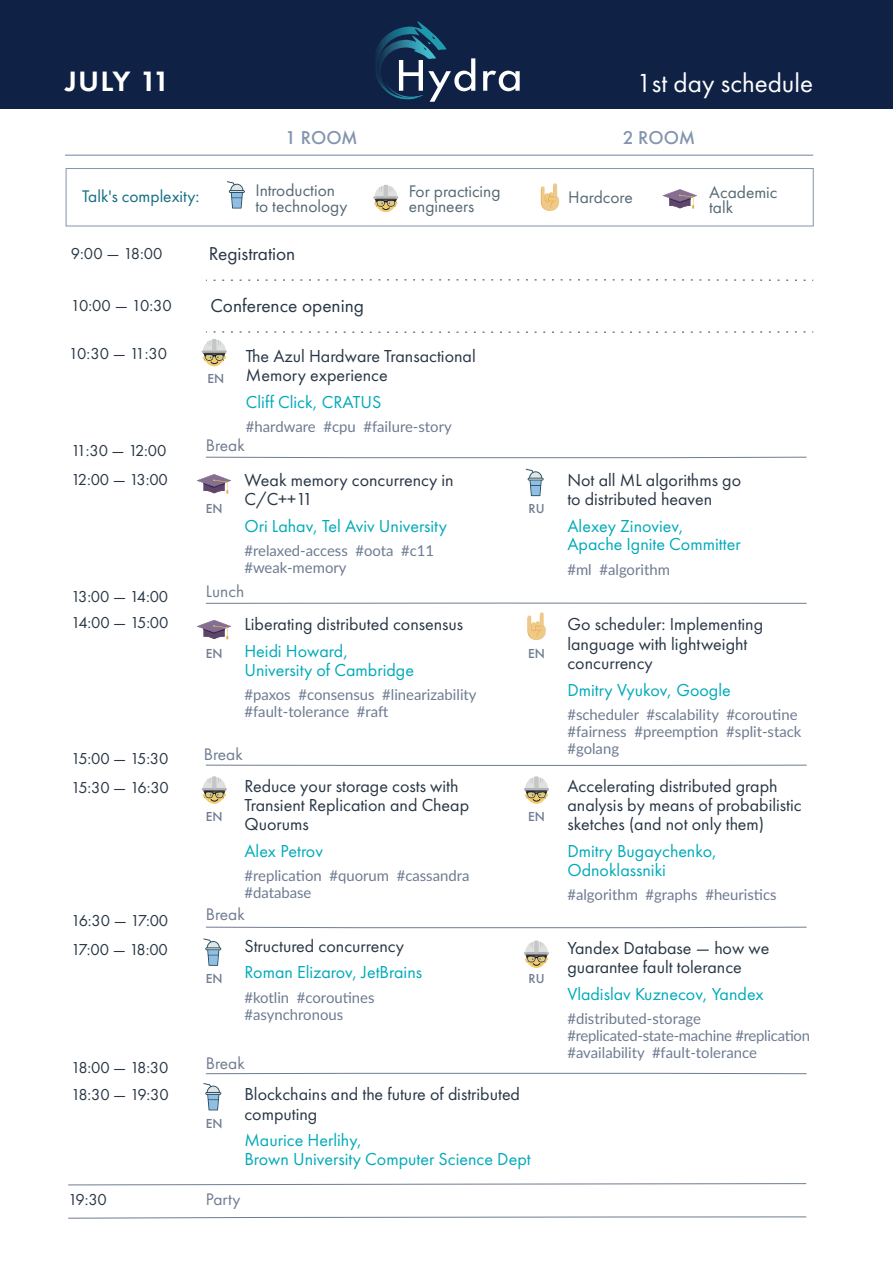
<style>
.page{position:relative;width:893px;height:1263px;background:#fff}
.page>*{position:absolute;margin:0;border:0;box-sizing:border-box;transform-origin:0 0}
.t1{font:600 29.1px "Futura PT";letter-spacing:.005em;color:#fff;scale:1.05 1}
.t2{font:27.15px "Futura PT";color:#fff}
.t3{font:19.35px "Futura PT";color:#283645}
.t4{font:500 19.35px "Futura PT";color:#8394ae}
.t5{font:18px/19.4px "Futura PT";color:#283645}
.t6{font:18px/18.8px "Futura PT";color:#00aab9}
.t7{font:17.4px/15.5px "Futura PT";color:#566973}
.t8{font:17.4px "Futura PT";color:#6e7b91}
.t9{font:17.4px "Futura PT";color:#116d84}
.t10{font:16.5px "Futura PT";letter-spacing:-.01em;color:#283645}
.t11{font:14.85px/16.8px "Lato";color:#6e7b91}
.t12{font:500 13.5px "Futura PT";color:#6e7b91}
</style>
<div class="page">
<div style="left:0;top:0;width:893px;height:109px;background:#102146"></div>
<svg style="left:68px;top:1216px;width:739px;height:3px"></svg>
<svg style="left:68px;top:1183px;width:739px;height:3px"></svg>
<svg style="left:205px;top:456px;width:602px;height:2px"></svg>
<svg style="left:205px;top:602px;width:602px;height:2px"></svg>
<svg style="left:204px;top:783px;width:20px;height:21px"></svg>
<hr style="left:202px;top:788px;width:25px;height:2px;background:#b2b5b6">
<svg style="left:203px;top:777px;width:23px;height:25px"></svg>
<svg style="left:526px;top:947px;width:21px;height:21px"></svg>
<hr style="left:524px;top:952px;width:25px;height:2px;background:#b2b5b6">
<svg style="left:525px;top:941px;width:23px;height:25px"></svg>
<svg style="left:526px;top:783px;width:21px;height:21px"></svg>
<hr style="left:524px;top:788px;width:25px;height:2px;background:#b2b5b6">
<svg style="left:525px;top:777px;width:23px;height:25px"></svg>
<svg style="left:204px;top:346px;width:20px;height:20px"></svg>
<hr style="left:202px;top:350px;width:25px;height:3px;background:#b2b5b6">
<svg style="left:203px;top:340px;width:23px;height:24px"></svg>
<svg style="left:205px;top:926px;width:602px;height:2px"></svg>
<svg style="left:526px;top:469px;width:18px;height:27px"></svg>
<svg style="left:205px;top:1073px;width:602px;height:1px"></svg>
<svg style="left:203px;top:1083px;width:18px;height:27px"></svg>
<svg style="left:203px;top:938px;width:18px;height:28px"></svg>
<svg style="left:205px;top:764px;width:602px;height:2px"></svg>
<svg style="left:205px;top:279px;width:609px;height:2px"></svg>
<svg style="left:205px;top:331px;width:609px;height:2px"></svg>
<hr style="left:65px;top:155px;width:748px;height:1px;background:#8394ae">
<div style="left:66px;top:168px;width:747px;height:58px;background:#fff;border:1px solid #8394ae"></div>
<svg style="left:375px;top:192px;width:21px;height:20px"></svg>
<hr style="left:373px;top:196px;width:25px;height:3px;background:#b2b5b6">
<hr style="left:384px;top:185px;width:4px;height:12px;background:#c5c6c7">
<svg style="left:374px;top:186px;width:23px;height:24px"></svg>
<svg style="left:527px;top:612px;width:19px;height:28px"></svg>
<svg style="left:541px;top:183px;width:18px;height:28px"></svg>
<svg style="left:227px;top:181px;width:18px;height:28px"></svg>
<svg style="left:663px;top:189px;width:34px;height:20px"></svg>
<svg style="left:197px;top:620px;width:34px;height:19px"></svg>
<svg style="left:197px;top:474px;width:34px;height:20px"></svg>
<svg style="left:483px;top:71px;width:37px;height:20px"></svg>
<svg style="left:376px;top:21px;width:99px;height:81px"></svg>
<h1 class="t1" style="left:65px;top:63px;width:102px">JULY 11</h1>
<h2 class="t2" style="left:637px;top:67px;width:178px">1st day schedule</h2>
<p class="t4" style="left:285px;top:126px;width:74px">1 ROOM</p>
<p class="t4" style="left:623px;top:126px;width:74px">2 ROOM</p>
<p class="t9" style="left:82px;top:186px;width:119px">Talk's complexity:</p>
<p class="t7" style="left:255px;top:182px;width:94px">Introduction to technology</p>
<p class="t7" style="left:409px;top:183px;width:93px">For practicing engineers</p>
<p class="t7" style="left:568px;top:190px;width:66px">Hardcore</p>
<p class="t7" style="left:709px;top:184px;width:70px">Academic talk</p>
<p class="t10" style="left:71px;top:243px;width:93px">9:00 — 18:00</p>
<p class="t3" style="left:209px;top:242px;width:88px">Registration</p>
<p class="t10" style="left:71px;top:295px;width:102px">10:00 — 10:30</p>
<p class="t10" style="left:69px;top:343px;width:100px">10:30 — 11:30</p>
<p class="t3" style="left:210px;top:294px;width:155px">Conference opening</p>
<p class="t5" style="left:246px;top:346px;width:231px">The Azul Hardware Transactional<br>Memory experience</p>
<p class="t6" style="left:246px;top:392px;width:137px">Cliff Click, CRATUS</p>
<p class="t11" style="left:246px;top:418px;width:207px">#hardware #cpu #failure-story</p>
<p class="t12" style="left:207px;top:371px;width:18px">EN</p>
<p class="t10" style="left:71px;top:441px;width:97px">11:30 — 12:00</p>
<p class="t8" style="left:206px;top:435px;width:40px">Break</p>
<p class="t10" style="left:71px;top:470px;width:98px">12:00 — 13:00</p>
<p class="t12" style="left:206px;top:500px;width:18px">EN</p>
<p class="t5" style="left:244px;top:470px;width:211px">Weak memory concurrency in<br>C/C++11</p>
<p class="t6" style="left:244px;top:516px;width:204px">Ori Lahav, Tel Aviv University</p>
<p class="t11" style="left:244px;top:542px;width:191px">#relaxed-access #oota #c11 #weak-memory</p>
<p class="t12" style="left:529px;top:500px;width:18px">RU</p>
<p class="t10" style="left:71px;top:587px;width:99px">13:00 — 14:00</p>
<p class="t8" style="left:206px;top:580px;width:40px">Lunch</p>
<p class="t10" style="left:71px;top:613px;width:99px">14:00 — 15:00</p>
<p class="t5" style="left:244px;top:615px;width:220px">Liberating distributed consensus</p>
<p class="t6" style="left:244px;top:641px;width:171px">Heidi Howard,<br>University of Cambridge</p>
<p class="t11" style="left:244px;top:686px;width:234px">#paxos #consensus #linearizability #fault-tolerance #raft</p>
<p class="t12" style="left:206px;top:645px;width:18px">EN</p>
<p class="t12" style="left:528px;top:645px;width:18px">EN</p>
<p class="t10" style="left:71px;top:749px;width:99px">15:00 — 15:30</p>
<p class="t8" style="left:204px;top:744px;width:40px">Break</p>
<p class="t10" style="left:71px;top:778px;width:99px">15:30 — 16:30</p>
<p class="t12" style="left:206px;top:808px;width:18px">EN</p>
<p class="t5" style="left:244px;top:776px;width:226px">Reduce your storage costs with<br>Transient Replication and Cheap<br>Quorums</p>
<p class="t6" style="left:244px;top:841px;width:80px">Alex Petrov</p>
<p class="t11" style="left:244px;top:867px;width:227px">#replication #quorum #cassandra #database</p>
<p class="t12" style="left:528px;top:808px;width:18px">EN</p>
<p class="t10" style="left:71px;top:911px;width:99px">16:30 — 17:00</p>
<p class="t8" style="left:206px;top:904px;width:40px">Break</p>
<p class="t10" style="left:71px;top:940px;width:98px">17:00 — 18:00</p>
<p class="t12" style="left:206px;top:970px;width:18px">EN</p>
<p class="t5" style="left:244px;top:936px;width:161px">Structured concurrency</p>
<p class="t6" style="left:244px;top:963px;width:179px">Roman Elizarov, JetBrains</p>
<p class="t11" style="left:244px;top:988px;width:132px">#kotlin #coroutines #asynchronous</p>
<p class="t12" style="left:529px;top:970px;width:18px">RU</p>
<p class="t10" style="left:71px;top:1057px;width:99px">18:00 — 18:30</p>
<p class="t8" style="left:206px;top:1052px;width:40px">Break</p>
<p class="t10" style="left:71px;top:1084px;width:99px">18:30 — 19:30</p>
<p class="t12" style="left:206px;top:1115px;width:18px">EN</p>
<p class="t5" style="left:244px;top:1084px;width:277px">Blockchains and the future of distributed computing</p>
<p class="t6" style="left:244px;top:1130px;width:288px">Maurice Herlihy,<br>Brown University Computer Science Dept</p>
<p class="t10" style="left:68px;top:1190px;width:40px">19:30</p>
<p class="t8" style="left:206px;top:1189px;width:36px">Party</p>
<p class="t5" style="left:567px;top:470px;width:175px">Not all ML algorithms go to distributed heaven</p>
<p class="t6" style="left:567px;top:516px;width:175px">Alexey Zinoviev,<br>Apache Ignite Committer</p>
<p class="t11" style="left:567px;top:560px;width:104px">#ml #algorithm</p>
<p class="t5" style="left:567px;top:615px;width:197px">Go scheduler: Implementing language with lightweight concurrency</p>
<p class="t6" style="left:567px;top:680px;width:165px">Dmitry Vyukov, Google</p>
<p class="t11" style="left:567px;top:706px;width:236px">#scheduler #scalability #coroutine #fairness #preemption #split-stack #golang</p>
<p class="t5" style="left:567px;top:776px;width:236px">Accelerating distributed graph analysis by means of probabilistic sketches (and not only them)</p>
<p class="t6" style="left:567px;top:841px;width:151px">Dmitry Bugaychenko,<br>Odnoklassniki</p>
<p class="t11" style="left:567px;top:886px;width:211px">#algorithm #graphs #heuristics</p>
<p class="t5" style="left:567px;top:938px;width:203px">Yandex Database — how we guarantee fault tolerance</p>
<p class="t6" style="left:567px;top:984px;width:198px">Vladislav Kuznecov, Yandex</p>
<p class="t11" style="left:567px;top:1010px;width:244px">#distributed-storage #replicated-state-machine #replication #availability #fault-tolerance</p>
</div>
